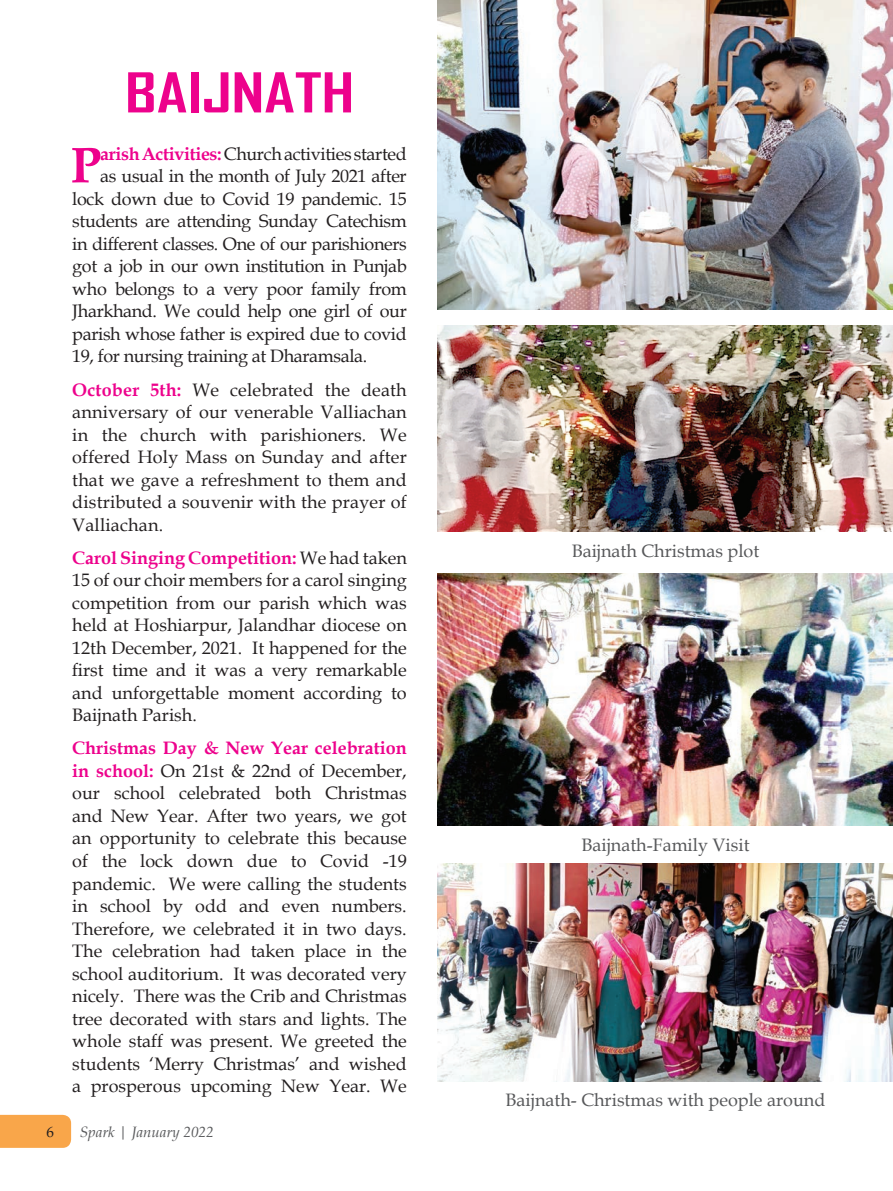
<style>
.page{position:relative;width:893px;height:1191px;background:#fff}
.page>*{position:absolute;margin:0;border:0;box-sizing:border-box;transform-origin:0 0}
.t1{font:700 52.5px "Agency FB";color:#ed028c;scale:1.3 1}
.t2{font:700 50.4px "Book Antiqua";color:#ed028c}
.t3{font:18px/22.5px "Book Antiqua";letter-spacing:-.02em;color:#231f20;text-align:justify}
.t4{font:18px "Book Antiqua";color:#57585a}
.t5{font:italic 15px "Book Antiqua";color:#57585a}
.t6{font:15px "Book Antiqua";color:#231f20}
.s1{font-weight:700;color:#ed028c}
</style>
<div class="page">
<img style="left:438px;top:0;width:455px;height:309px">
<img style="left:438px;top:325px;width:455px;height:206px">
<img style="left:438px;top:573px;width:455px;height:253px">
<img style="left:438px;top:863px;width:455px;height:218px">
<div style="left:0;top:1114px;width:71px;height:33px;background:#f9a64a"></div>
<h1 class="t1" style="left:125px;top:60px;width:178px">BAIJNATH</h1>
<h2 class="t2" style="left:70px;top:131px;width:32px">P</h2>
<p class="t3" style="left:100px;top:142px;width:308px"><span class="s1">arish Activities:</span> Church activities started</p>
<p class="t3" style="left:100px;top:164px;width:308px">as usual in the month of July 2021 after</p>
<p class="t3" style="left:72px;top:187px;width:336px">lock down due to Covid 19 pandemic. 15</p>
<p class="t3" style="left:72px;top:209px;width:336px">students are attending Sunday Catechism</p>
<p class="t3" style="left:72px;top:232px;width:336px">in different classes. One of our parishioners</p>
<p class="t3" style="left:72px;top:254px;width:336px">got a job in our own institution in Punjab</p>
<p class="t3" style="left:72px;top:277px;width:336px">who belongs to a very poor family from</p>
<p class="t3" style="left:72px;top:299px;width:336px">Jharkhand. We could help one girl of our</p>
<p class="t3" style="left:72px;top:322px;width:336px">parish whose father is expired due to covid</p>
<p class="t3" style="left:72px;top:344px;width:297px">19, for nursing training at Dharamsala.</p>
<p class="t3" style="left:72px;top:378px;width:336px"><span class="s1">October 5th:</span> We celebrated the death anniversary of our venerable Valliachan in the church with parishioners. We offered Holy Mass on Sunday and after that we gave a refreshment to them and distributed a souvenir with the prayer of Valliachan.</p>
<p class="t3" style="left:72px;top:546px;width:336px"><span class="s1">Carol Singing Competition:</span> We had taken 15 of our choir members for a carol singing competition from our parish which was held at Hoshiarpur, Jalandhar diocese on 12th December, 2021. It happened for the first time and it was a very remarkable and unforgettable moment according to Baijnath Parish.</p>
<p class="t3" style="left:72px;top:736px;width:336px"><span class="s1">Christmas Day &amp; New Year celebration in school:</span> On 21st &amp; 22nd of December, our school celebrated both Christmas and New Year. After two years, we got an opportunity to celebrate this because of the lock down due to Covid -19 pandemic. We were calling the students in school by odd and even numbers.<br>Therefore, we celebrated it in two days.<br>The celebration had taken place in the school auditorium. It was decorated very nicely. There was the Crib and Christmas tree decorated with stars and lights. The whole staff was present. We greeted the students ‘Merry Christmas’ and wished a prosperous upcoming New Year. We</p>
<p class="t6" style="left:46px;top:1121px;width:9px">6</p>
<p class="t5" style="left:80px;top:1121px;width:135px">Spark | January 2022</p>
<p class="t4" style="left:572px;top:538px;width:189px">Baijnath Christmas plot</p>
<p class="t4" style="left:581px;top:832px;width:170px">Baijnath-Family Visit</p>
<p class="t4" style="left:506px;top:1087px;width:321px">Baijnath- Christmas with people around</p>
</div>
